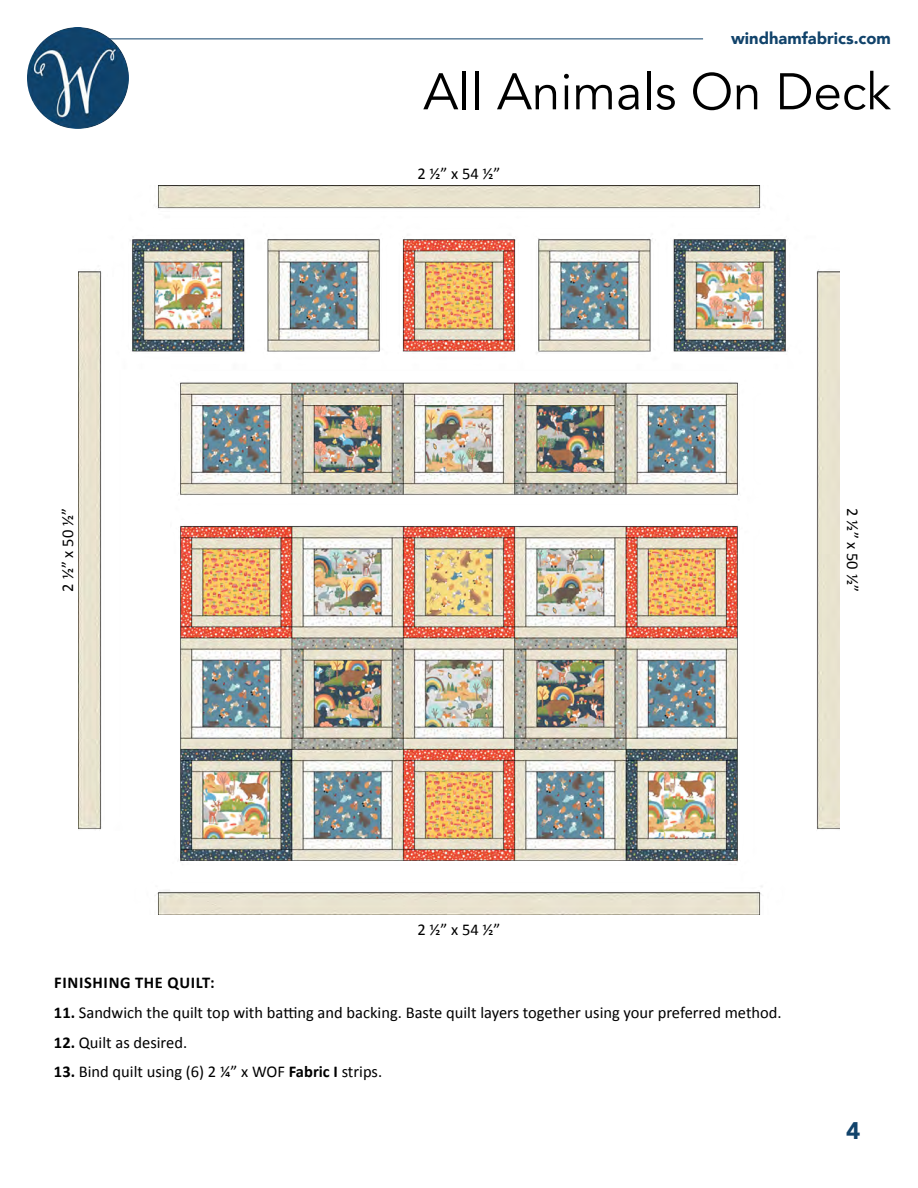
<style>
.page{position:relative;width:918px;height:1188px;background:#fff}
.page>*{position:absolute;margin:0;border:0;box-sizing:border-box;transform-origin:0 0}
.t1{font:51px "Avenir";color:#000}
.t2{font:900 24px "Avenir";color:#11436b}
.t3{font:16.5px "Calibri";color:#000}
.t4{font:900 16.5px "Avenir";color:#11436b}
.t5{font:700 16.5px "Calibri";letter-spacing:.04em;color:#000}
.s1{font-weight:700}
</style>
<div class="page">
<img style="left:27px;top:27px;width:102px;height:102px;border-radius:51px">
<hr style="left:109px;top:39px;width:594px;height:1px;background:#11436b">
<img style="left:79px;top:186px;width:760px;height:728px">
<p class="t4" style="left:731px;top:24px;width:161px">windhamfabrics.com</p>
<h1 class="t1" style="left:423px;top:61px;width:469px">All Animals On Deck</h1>
<p class="t3" style="left:56px;top:592px;width:85px;rotate:-90deg">2 ½” x 50 ½”</p>
<p class="t3" style="left:417px;top:162px;width:85px">2 ½” x 54 ½”</p>
<p class="t3" style="left:864px;top:508px;width:85px;rotate:90deg">2 ½” x 50 ½”</p>
<p class="t3" style="left:417px;top:918px;width:85px">2 ½” x 54 ½”</p>
<p class="t5" style="left:54px;top:971px;width:162px">FINISHING THE QUILT:</p>
<p class="t3" style="left:54px;top:1001px;width:729px"><span class="s1">11.</span> Sandwich the quilt top with batting and backing. Baste quilt layers together using your preferred method.</p>
<p class="t3" style="left:54px;top:1031px;width:135px"><span class="s1">12.</span> Quilt as desired.</p>
<p class="t3" style="left:54px;top:1061px;width:330px"><span class="s1">13.</span> Bind quilt using (6) 2 ¼” x WOF <span class="s1">Fabric I</span> strips.</p>
<h2 class="t2" style="left:846px;top:1110px;width:16px">4</h2>
</div>
